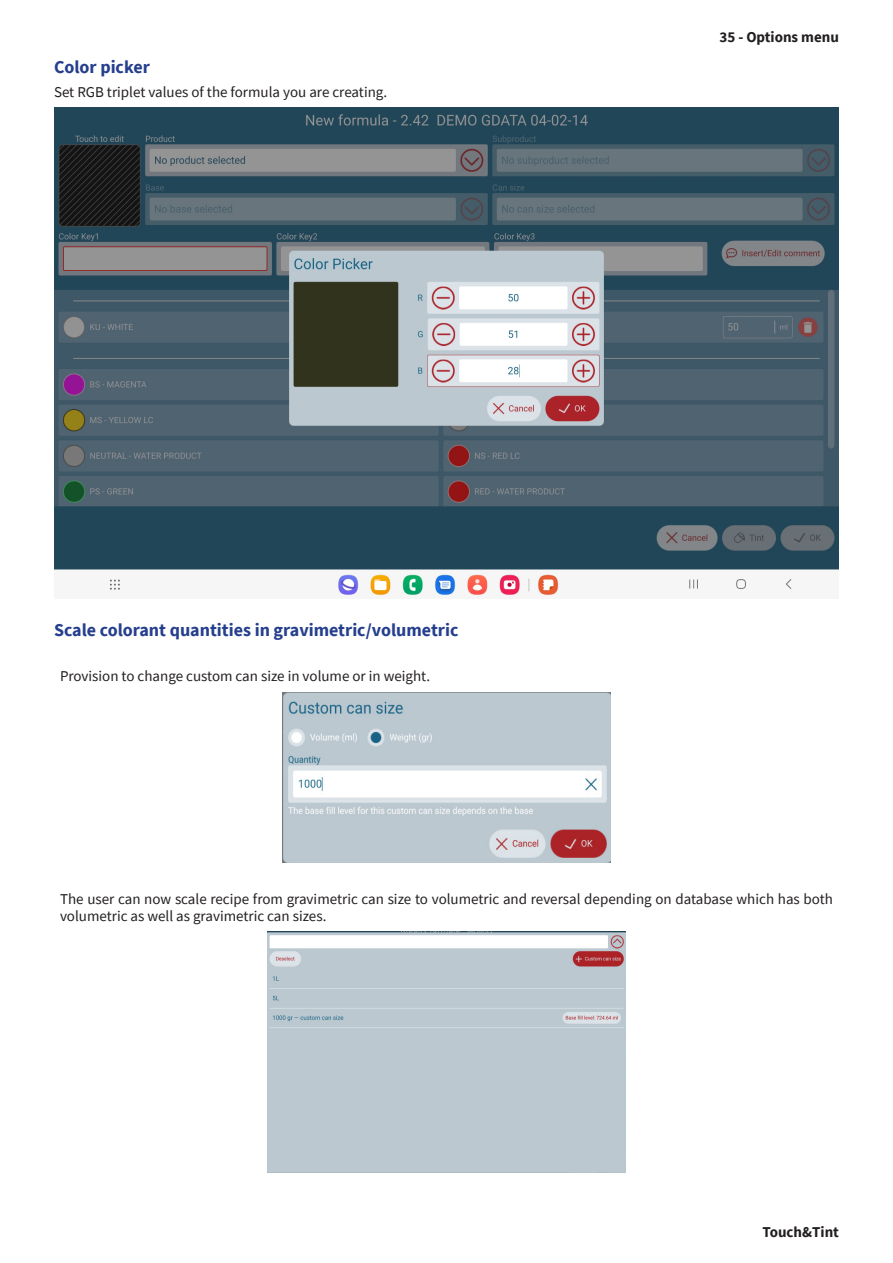
<style>
.page{position:relative;width:893px;height:1263px;background:#fff}
.page>*{position:absolute;margin:0;border:0;box-sizing:border-box;transform-origin:0 0}
.Title_3{font:700 18px "Source Sans Pro";color:#253f8e}
.Body{font:15px/17.2px "Source Sans Pro";color:#231f20}
.t1{font:700 15px "Source Sans Pro";color:#231f20}
</style>
<div class="page">
<img style="left:54px;top:107px;width:785px;height:491px">
<img style="left:282px;top:692px;width:329px;height:171px">
<img style="left:267px;top:932px;width:358px;height:240px">
<p class="Title_3" style="left:54px;top:55px;width:97px">Color picker</p>
<p class="Body" style="left:54px;top:83px;width:335px">Set RGB triplet values of the formula you are creating.</p>
<p class="Title_3" style="left:54px;top:618px;width:406px">Scale colorant quantities in gravimetric/volumetric</p>
<p class="Body" style="left:60px;top:668px;width:372px">Provision to change custom can size in volume or in weight.</p>
<p class="t1" style="left:719px;top:27px;width:121px">35 - Options menu</p>
<p class="Body" style="left:60px;top:890px;width:774px">The user can now scale recipe from gravimetric can size to volumetric and reversal depending on database which has both volumetric as well as gravimetric can sizes.</p>
<p class="t1" style="left:762px;top:1221px;width:78px">Touch&amp;Tint</p>
</div>
